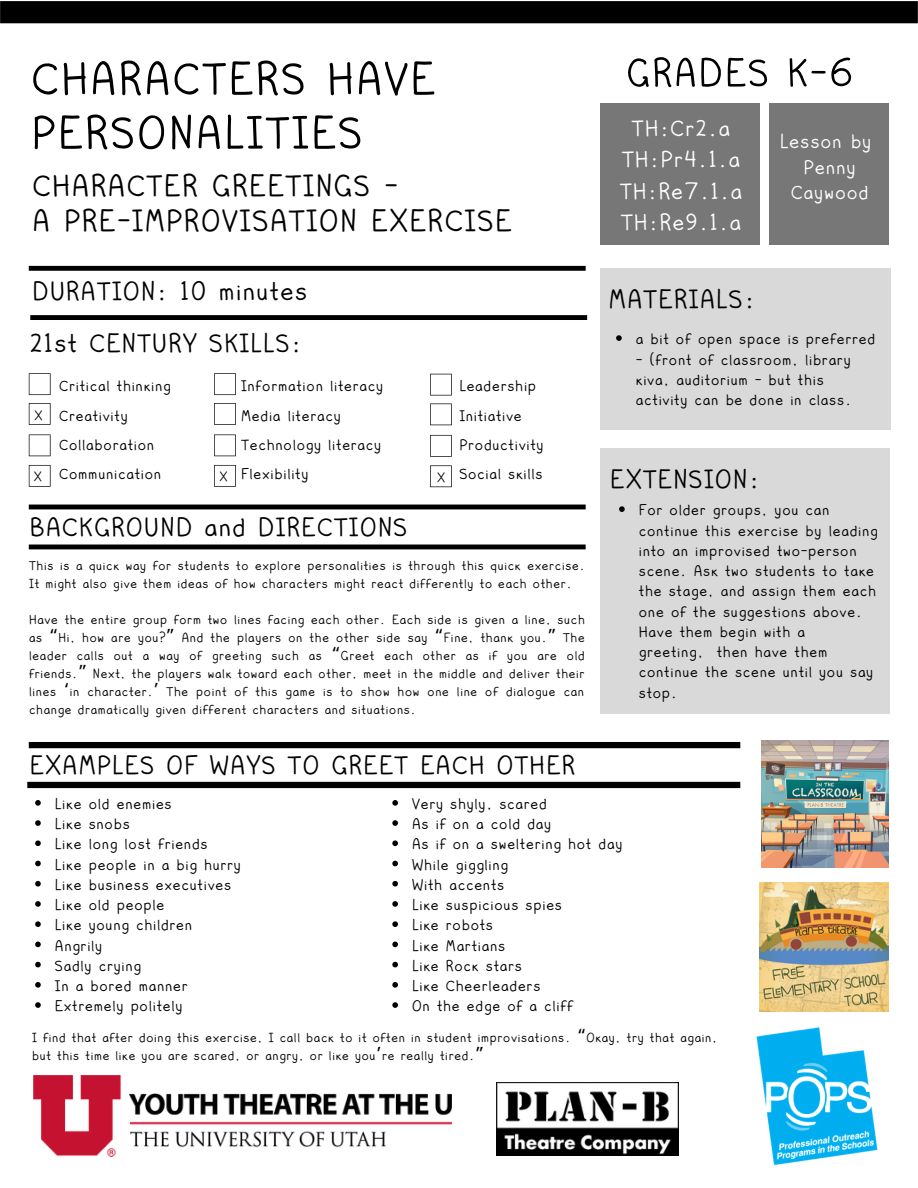
<style>
.page{position:relative;width:918px;height:1188px;background:#fff}
.page>*{position:absolute;margin:0;border:0;box-sizing:border-box;transform-origin:0 0}
.t1{font:63px/54px "Crawdad Sans";color:#000}
.t2{font:54px "Crawdad Sans";color:#000}
.t3{font:42px/34.8px "Crawdad Sans";color:#000}
.t4{font:36.15px "Crawdad Sans";color:#000}
.t5{font:36px/51.4px "Crawdad Sans";color:#000}
.t6{font:31.5px/31.5px "Crawdad Sans";color:#fff;text-align:center}
.t7{font:27px/25.8px "Crawdad Sans";color:#fff;text-align:center}
.t8{font:21px/20.2px "Crawdad Sans";color:#000}
.t9{font:18px/18px "Crawdad Sans";color:#000}
.s1{font-family:"Noto Sans Gurmukhi"}
</style>
<div class="page">
<div style="left:0;top:1px;width:918px;height:22px;background:#000"></div>
<div style="left:601px;top:268px;width:290px;height:162px;background:#d9d9d9"></div>
<div style="left:600px;top:103px;width:160px;height:142px;background:#777"></div>
<svg style="left:30px;top:315px;width:557px;height:5px;background:#060606"></svg>
<svg style="left:29px;top:266px;width:557px;height:5px;background:#0c0c0c"></svg>
<hr style="left:29px;top:505px;width:557px;height:4px;background:#000">
<hr style="left:29px;top:545px;width:557px;height:4px;background:#000">
<div style="left:29px;top:742px;width:711px;height:6px;background:#000"></div>
<div style="left:27px;top:782px;width:713px;height:6px;background:#000"></div>
<svg style="left:214px;top:373px;width:22px;height:22px"></svg>
<svg style="left:214px;top:403px;width:22px;height:22px"></svg>
<svg style="left:214px;top:434px;width:22px;height:22px"></svg>
<svg style="left:214px;top:465px;width:22px;height:22px"></svg>
<svg style="left:430px;top:374px;width:22px;height:22px"></svg>
<svg style="left:430px;top:403px;width:22px;height:22px"></svg>
<svg style="left:430px;top:435px;width:22px;height:22px"></svg>
<svg style="left:430px;top:465px;width:22px;height:22px"></svg>
<svg style="left:35px;top:800px;width:6px;height:6px"></svg>
<svg style="left:35px;top:820px;width:6px;height:6px"></svg>
<svg style="left:35px;top:840px;width:6px;height:6px"></svg>
<svg style="left:35px;top:861px;width:6px;height:5px"></svg>
<svg style="left:35px;top:881px;width:6px;height:6px"></svg>
<svg style="left:35px;top:901px;width:6px;height:6px"></svg>
<svg style="left:35px;top:921px;width:6px;height:6px"></svg>
<svg style="left:35px;top:942px;width:6px;height:5px"></svg>
<svg style="left:35px;top:962px;width:6px;height:5px"></svg>
<svg style="left:35px;top:982px;width:6px;height:6px"></svg>
<svg style="left:35px;top:1002px;width:6px;height:6px"></svg>
<svg style="left:616px;top:335px;width:6px;height:6px"></svg>
<div style="left:600px;top:449px;width:290px;height:265px;background:#d9d9d9"></div>
<svg style="left:619px;top:506px;width:6px;height:6px"></svg>
<img style="left:496px;top:1082px;width:182px;height:74px">
<img style="left:761px;top:740px;width:127px;height:127px">
<svg style="left:29px;top:373px;width:22px;height:22px"></svg>
<svg style="left:29px;top:403px;width:22px;height:22px"></svg>
<svg style="left:29px;top:434px;width:22px;height:22px"></svg>
<svg style="left:29px;top:465px;width:22px;height:22px"></svg>
<div style="left:770px;top:103px;width:119px;height:142px;background:#777"></div>
<img style="left:33px;top:1076px;width:419px;height:81px">
<img style="left:759px;top:883px;width:130px;height:129px">
<img style="left:756px;top:1027px;width:122px;height:139px">
<svg style="left:392px;top:800px;width:6px;height:6px"></svg>
<svg style="left:392px;top:820px;width:6px;height:6px"></svg>
<svg style="left:392px;top:840px;width:6px;height:6px"></svg>
<svg style="left:392px;top:861px;width:6px;height:5px"></svg>
<svg style="left:392px;top:881px;width:6px;height:6px"></svg>
<svg style="left:392px;top:901px;width:6px;height:6px"></svg>
<svg style="left:392px;top:921px;width:6px;height:6px"></svg>
<svg style="left:392px;top:942px;width:6px;height:5px"></svg>
<svg style="left:392px;top:962px;width:6px;height:5px"></svg>
<svg style="left:392px;top:982px;width:6px;height:6px"></svg>
<svg style="left:392px;top:1002px;width:6px;height:6px"></svg>
<h1 class="t1" style="left:30px;top:48px;width:408px">CHARACTERS HAVE<br>PERSONALITIES</h1>
<h3 class="t3" style="left:32px;top:166px;width:482px">CHARACTER GREETINGS -<br>A PRE-IMPROVISATION EXERCISE</h3>
<h3 class="t5" style="left:29px;top:264px;width:281px">DURATION: 10 minutes<br>21st CENTURY SKILLS:</h3>
<p class="t8" style="left:59px;top:371px;width:114px;line-height:29.2px">Critical thinking<br>Creativity<br>Collaboration<br>Communication</p>
<p class="t8" style="left:241px;top:371px;width:144px;line-height:29.2px">Information literacy<br>Media literacy<br>Technology literacy<br>Flexibility</p>
<p class="t8" style="left:459px;top:371px;width:86px;line-height:29.2px">Leadership<br>Initiative<br>Productivity<br>Social skills</p>
<p class="t9" style="left:34px;top:406px;width:10px">X</p>
<p class="t9" style="left:33px;top:467px;width:10px">X</p>
<p class="t9" style="left:219px;top:467px;width:10px">X</p>
<p class="t9" style="left:437px;top:467px;width:10px">X</p>
<h3 class="t5" style="left:29px;top:499px;width:380px">BACKGROUND and DIRECTIONS</h3>
<p class="t9" style="left:29px;top:555px;width:558px">This is a quick way for students to explore personalities is through this quick exercise.<br>It might also give them ideas of how characters might react differently to each other.</p>
<p class="t9" style="left:29px;top:609px;width:558px;text-align:justify">Have the entire group form two lines facing each other. Each side is given a line, such as <span class="s1">“</span>Hi, how are you?<span class="s1">”</span> And the players on the other side say <span class="s1">“</span>Fine, thank you.<span class="s1">”</span> The leader calls out a way of greeting such as <span class="s1">“</span>Greet each other as if you are old friends.<span class="s1">”</span> Next, the players walk toward each other, meet in the middle and deliver their lines <span class="s1">‘</span>in character.<span class="s1">’</span> The point of this game is to show how one line of dialogue can change dramatically given different characters and situations.</p>
<h3 class="t5" style="left:29px;top:738px;width:548px">EXAMPLES OF WAYS TO GREET EACH OTHER</h3>
<h2 class="t2" style="left:626px;top:43px;width:231px">GRADES K-6</h2>
<h3 class="t6" style="left:619px;top:111px;width:125px">TH:Cr2.a<br>TH:Pr4.1.a<br>TH:Re7.1.a<br>TH:Re9.1.a</h3>
<h3 class="t4" style="left:608px;top:279px;width:149px">MATERIALS:</h3>
<p class="t7" style="left:779px;top:127px;width:94px">Lesson by<br>Penny<br>Caywood</p>
<p class="t8" style="left:636px;top:328px;width:242px">a bit of open space is preferred</p>
<p class="t8" style="left:636px;top:348px;width:218px">- (front of classroom, library kiva, auditorium - but this activity can be done in class.</p>
<h3 class="t5" style="left:610px;top:451px;width:152px">EXTENSION:</h3>
<p class="t8" style="left:639px;top:499px;width:241px">For older groups, you can continue this exercise by leading into an improvised two-person scene. Ask two students to take the stage, and assign them each one of the suggestions above.<br>Have them begin with a<br>greeting, then have them continue the scene until you say stop.</p>
<p class="t8" style="left:55px;top:793px;width:188px">Like old enemies<br>Like snobs<br>Like long lost friends<br>Like people in a big hurry<br>Like business executives<br>Like old people<br>Like young children<br>Angrily<br>Sadly crying<br>In a bored manner<br>Extremely politely</p>
<p class="t8" style="left:412px;top:793px;width:212px">Very shyly, scared<br>As if on a cold day<br>As if on a sweltering hot day<br>While giggling<br>With accents<br>Like suspicious spies<br>Like robots<br>Like Martians<br>Like Rock stars<br>Like Cheerleaders<br>On the edge of a cliff</p>
<p class="t9" style="left:32px;top:1028px;width:687px">I find that after doing this exercise, I call back to it often in student improvisations. <span class="s1">“</span>Okay, try that again, but this time like you are scared, or angry, or like you<span class="s1">’</span>re really tired.<span class="s1">”</span></p>
</div>
